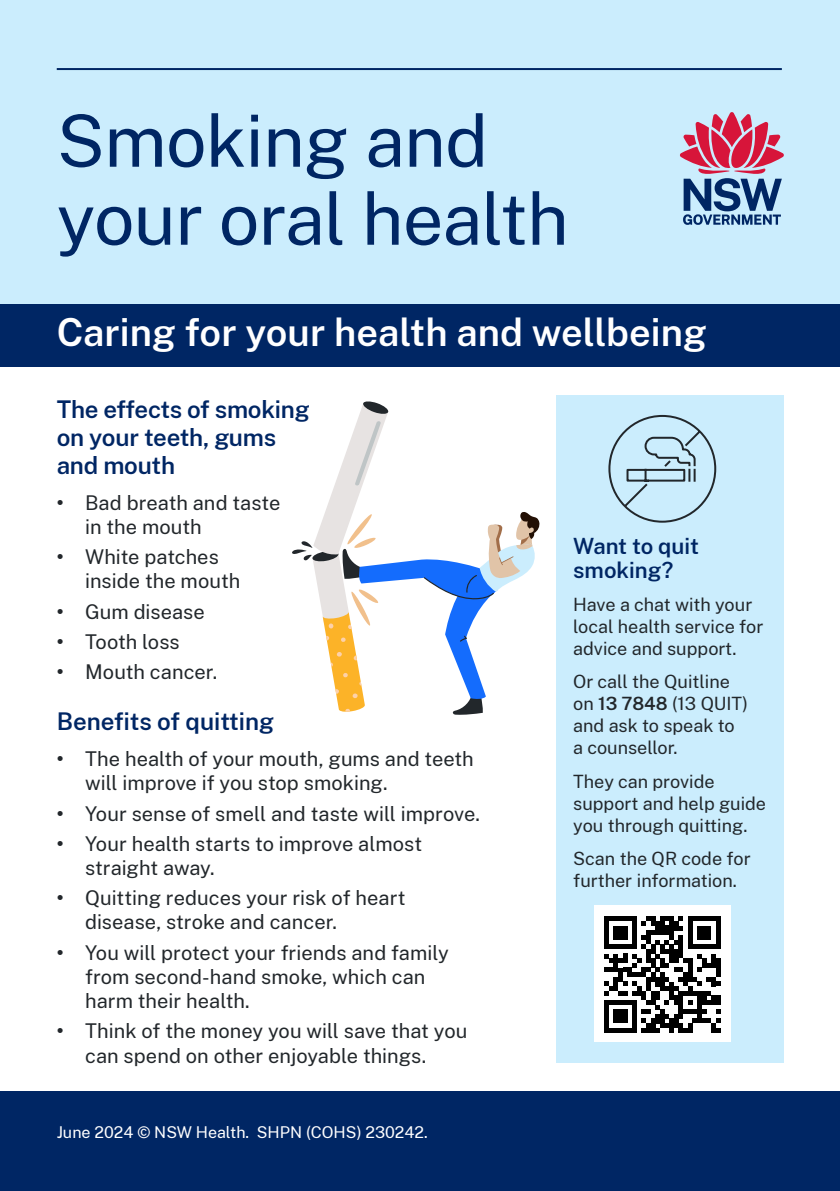
<style>
.page{position:relative;width:840px;height:1191px;background:#fff}
.page>*{position:absolute;margin:0;border:0;box-sizing:border-box;transform-origin:0 0}
.t1{font:72px/78px "Public Sans";letter-spacing:-.01em;color:#002664}
.t2{font:600 38px "Public Sans";color:#fff}
.t3{font:600 24px/28px "Public Sans";letter-spacing:-.01em;color:#002664}
.t4{font:600 22px/24px "Public Sans";color:#002664}
.t5{font:20px/24.4px "Public Sans";color:#22272b}
.t6{font:18px/22px "Public Sans";color:#22272b}
.t7{font:16px "Public Sans";color:#fff}
.s1{font-weight:700}
.s2{font-weight:600}
</style>
<div class="page">
<div style="left:0;top:0;width:839px;height:364px;background:#cbedfd"></div>
<svg style="left:680px;top:112px;width:103px;height:113px"></svg>
<div style="left:0;top:1091px;width:839px;height:100px;background:#002664"></div>
<div style="left:0;top:304px;width:839px;height:62px;background:#002664"></div>
<div style="left:556px;top:395px;width:226px;height:667px;background:#cbedfd"></div>
<div style="left:594px;top:906px;width:136px;height:136px;background:#fff"></div>
<svg style="left:604px;top:916px;width:116px;height:116px"></svg>
<svg style="left:608px;top:414px;width:108px;height:109px"></svg>
<svg style="left:292px;top:401px;width:248px;height:314px"></svg>
<hr style="left:57px;top:68px;width:724px;height:2px;background:#002664">
<h1 class="t1" style="left:57px;top:98px;width:513px">Smoking and your oral health</h1>
<h2 class="t2" style="left:57px;top:305px;width:651px">Caring for your health and wellbeing</h2>
<p class="t3" style="left:57px;top:394px;width:254px">The effects of smoking on your teeth, gums and mouth</p>
<p class="t5" style="left:85px;top:489px;width:197px;text-indent:-28px"><span class="s1">•</span> Bad breath and taste in the mouth</p>
<p class="t5" style="left:85px;top:543px;width:156px;text-indent:-28px"><span class="s1">•</span> White patches inside the mouth</p>
<p class="t5" style="left:57px;top:598px;width:149px"><span class="s1">•</span> Gum disease</p>
<p class="t5" style="left:57px;top:628px;width:124px"><span class="s1">•</span> Tooth loss</p>
<p class="t5" style="left:57px;top:658px;width:162px"><span class="s1">•</span> Mouth cancer.</p>
<p class="t3" style="left:57px;top:706px;width:219px">Benefits of quitting</p>
<p class="t5" style="left:85px;top:745px;width:390px;text-indent:-28px"><span class="s1">•</span> The health of your mouth, gums and teeth will improve if you stop smoking.</p>
<p class="t5" style="left:57px;top:800px;width:424px"><span class="s1">•</span> Your sense of smell and taste will improve.</p>
<p class="t5" style="left:85px;top:830px;width:338px;text-indent:-28px"><span class="s1">•</span> Your health starts to improve almost straight away.</p>
<p class="t5" style="left:85px;top:884px;width:322px;text-indent:-28px"><span class="s1">•</span> Quitting reduces your risk of heart disease, stroke and cancer.</p>
<p class="t5" style="left:85px;top:939px;width:365px;text-indent:-28px"><span class="s1">•</span> You will protect your friends and family from second-hand smoke, which can harm their health.</p>
<p class="t5" style="left:85px;top:1018px;width:383px;text-indent:-28px"><span class="s1">•</span> Think of the money you will save that you can spend on other enjoyable things.</p>
<p class="t7" style="left:57px;top:1120px;width:372px">June 2024 © NSW Health. SHPN (COHS) 230242.</p>
<p class="t4" style="left:573px;top:532px;width:127px">Want to quit smoking?</p>
<p class="t6" style="left:573px;top:592px;width:192px">Have a chat with your local health service for advice and support.</p>
<p class="t6" style="left:573px;top:670px;width:176px">Or call the Quitline on <span class="s2">13 7848</span> (13 QUIT) and ask to speak to a counsellor.</p>
<p class="t6" style="left:573px;top:769px;width:194px">They can provide support and help guide you through quitting.</p>
<p class="t6" style="left:573px;top:846px;width:179px">Scan the QR code for further information.</p>
</div>
